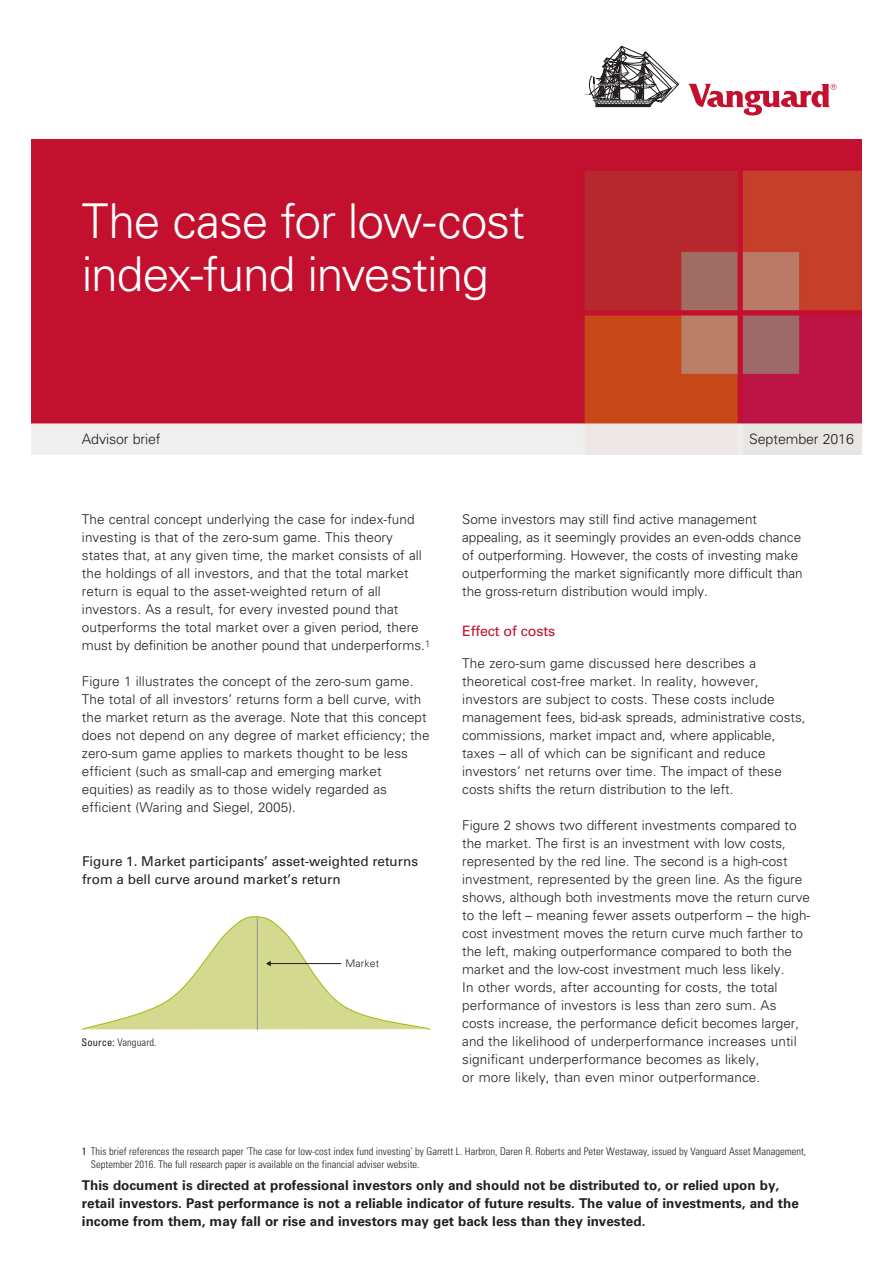
<style>
.page{position:relative;width:893px;height:1263px;background:#fff}
.page>*{position:absolute;margin:0;border:0;box-sizing:border-box;transform-origin:0 0}
.FC_Title{font:300 48px/52.5px "Univers LT";letter-spacing:-.025em;color:#fff}
.FC_Date_Bar{font:300 14.25px "Univers LT";letter-spacing:-.01em;color:#231f20}
.A_head_red_9_5_12{font:14.25px "Univers LT";letter-spacing:-.01em;color:#c3102f}
.Body{font:300 13.5px/18px "Univers LT";letter-spacing:.005em;color:#231f20}
.Level4{font:700 13.5px/18px "Univers LT";color:#231f20}
.t1{font:13.5px/18px "Univers LT";color:#231f20}
.Body_Footnote_w_nu{font:300 condensed 10.5px/13.5px "Univers LT";color:#231f20}
.t2{font:300 10.5px "Univers LT";letter-spacing:.015em;color:#231f20}
.s1{font-weight:400}
</style>
<div class="page">
<svg style="left:584px;top:46px;width:96px;height:61px"></svg>
<svg style="left:688px;top:84px;width:148px;height:31px"></svg>
<img style="left:32px;top:140px;width:829px;height:315px">
<svg style="left:82px;top:916px;width:349px;height:114px"></svg>
<h1 class="FC_Title" style="left:82px;top:194px;width:110px">Head</h1>
<p class="FC_Title" style="left:82px;top:195px;width:445px">The case for low-cost index-fund investing</p>
<p class="FC_Date_Bar" style="left:82px;top:431px;width:80px">Advisor brief</p>
<p class="FC_Date_Bar" style="left:749px;top:431px;width:106px">September 2016</p>
<p class="FC_Date_Bar" style="left:82px;top:431px;width:122px">Vanguard Research</p>
<p class="FC_Date_Bar" style="left:846px;top:431px;width:9px">4</p>
<p class="Body" style="left:82px;top:511px;width:350px">The central concept underlying the case for index-fund investing is that of the zero-sum game. This theory states that, at any given time, the market consists of all the holdings of all investors, and that the total market return is equal to the asset-weighted return of all investors. As a result, for every invested pound that outperforms the total market over a given period, there must by definition be another pound that underperforms.<sup>1</sup></p>
<p class="Body" style="left:82px;top:673px;width:349px">Figure 1 illustrates the concept of the zero-sum game.<br>The total of all investors’ returns form a bell curve, with the market return as the average. Note that this concept does not depend on any degree of market efficiency; the zero-sum game applies to markets thought to be less efficient (such as small-cap and emerging market equities) as readily as to those widely regarded as efficient (Waring and Siegel, 2005).</p>
<p class="t1" style="left:82px;top:853px;width:338px">Figure 1. Market participants’ asset-weighted returns from a bell curve around market’s return</p>
<p class="Body_Footnote_w_nu" style="left:82px;top:1036px;width:77px"><span class="s1">Source:</span> Vanguard.</p>
<p class="t2" style="left:345px;top:957px;width:35px">Market</p>
<p class="Body" style="left:462px;top:511px;width:342px">Some investors may still find active management appealing, as it seemingly provides an even-odds chance of outperforming. However, the costs of investing make outperforming the market significantly more difficult than the gross-return distribution would imply.</p>
<p class="A_head_red_9_5_12" style="left:462px;top:623px;width:94px">Effect of costs</p>
<p class="Body" style="left:462px;top:655px;width:345px">The zero-sum game discussed here describes a theoretical cost-free market. In reality, however, investors are subject to costs. These costs include management fees, bid-ask spreads, administrative costs, commissions, market impact and, where applicable, taxes – all of which can be significant and reduce investors’ net returns over time. The impact of these costs shifts the return distribution to the left.</p>
<p class="Body" style="left:462px;top:817px;width:350px">Figure 2 shows two different investments compared to the market. The first is an investment with low costs, represented by the red line. The second is a high-cost investment, represented by the green line. As the figure shows, although both investments move the return curve to the left – meaning fewer assets outperform – the high&shy;cost investment moves the return curve much farther to the left, making outperformance compared to both the market and the low-cost investment much less likely.<br>In other words, after accounting for costs, the total performance of investors is less than zero sum. As costs increase, the performance deficit becomes larger, and the likelihood of underperformance increases until significant underperformance becomes as likely,<br>or more likely, than even minor outperformance.</p>
<p class="Body_Footnote_w_nu" style="left:91px;top:1144px;width:717px;text-indent:-9px"><span class="s1">1</span> This brief references the research paper ‘The case for low-cost index fund investing’ by Garrett L. Harbron, Daren R. Roberts and Peter Westaway, issued by Vanguard Asset Management,<br>September 2016. The full research paper is available on the financial adviser website.</p>
<p class="Level4" style="left:82px;top:1177px;width:718px">This document is directed at professional investors only and should not be distributed to, or relied upon by, retail investors. Past performance is not a reliable indicator of future results. The value of investments, and the income from them, may fall or rise and investors may get back less than they invested.</p>
</div>
